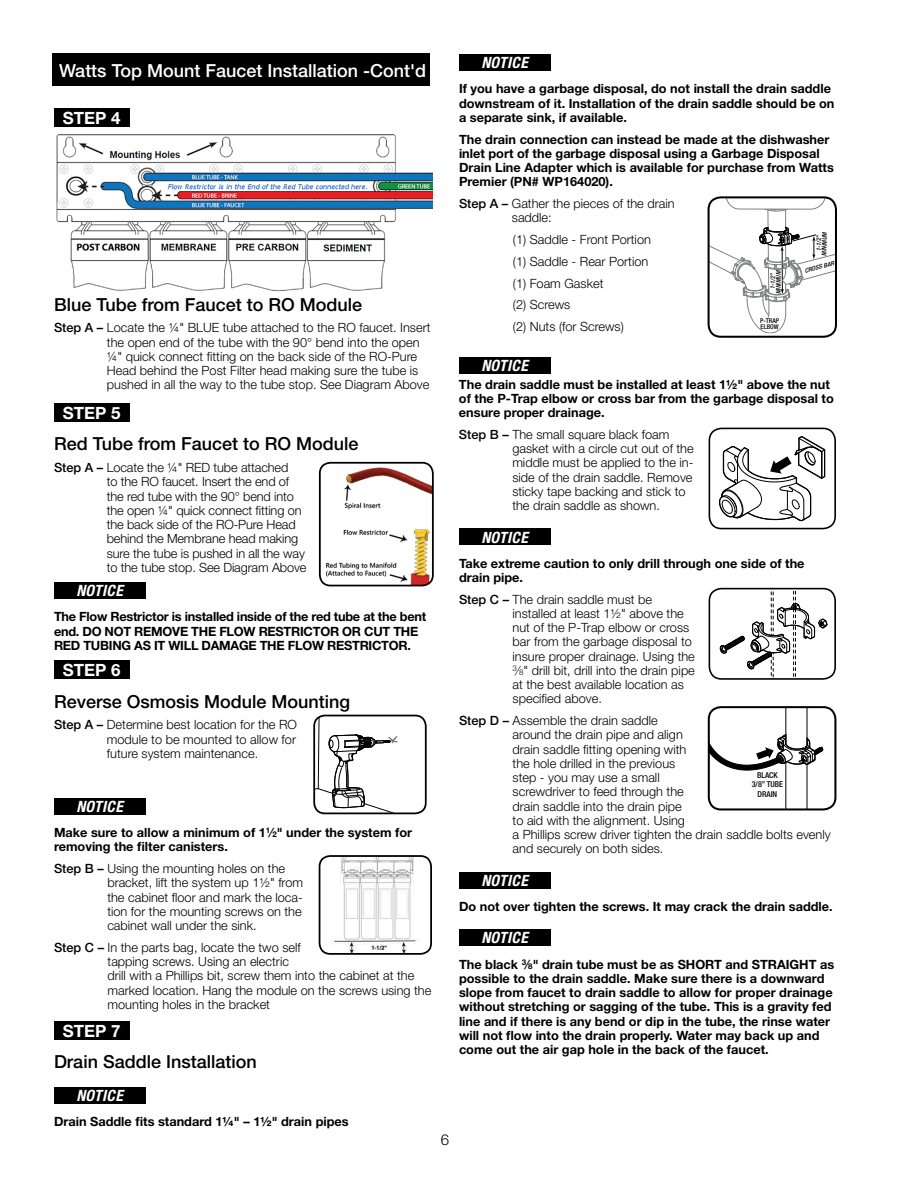
<style>
.page{position:relative;width:918px;height:1188px;background:#fff}
.page>*{position:absolute;margin:0;border:0;box-sizing:border-box;transform-origin:0 0}
.t1{font:500 18px "Helvetica Neue LT Std";color:#000}
.t2{font:500 18px "Helvetica Neue LT Std";color:#fff}
.t3{font:700 16.95px "Helvetica Neue LT Std";color:#fff}
.t4{font:italic 700 condensed 15.6px "Helvetica Neue LT Std";letter-spacing:.025em;color:#fff}
.t5{font:300 15px "Helvetica Neue LT Std";color:#000}
.t6{font:300 12.75px/14.2px "Helvetica Neue LT Std";color:#000}
.t7{font:700 12.75px/14.2px "Helvetica Neue LT Std";color:#000}
.t8{font:700 12.75px/14.2px "Helvetica Neue LT Std";letter-spacing:-.02em;color:#000}
.t9{font:500 condensed 8.1px/9.8px "Helvetica Neue LT Std";color:#000;text-align:center}
.t10{font:500 condensed 6.6px/6.3px "Helvetica Neue LT Std";letter-spacing:-.005em;color:#000}
.t11{font:italic 500 condensed 6.45px/5.8px "Helvetica Neue LT Std";color:#000;text-align:center}
.t12{font:italic 500 condensed 6px "Helvetica Neue LT Std";color:#000;scale:1.11 1}
.s1{font-weight:500}
.s2{font-size:7.95px}
</style>
<div class="page">
<div style="left:52px;top:54px;width:378px;height:32px;background:#000"></div>
<div style="left:54px;top:109px;width:76px;height:18px;background:#000"></div>
<img style="left:320px;top:463px;width:112px;height:123px">
<div style="left:319px;top:462px;width:115px;height:124px;border:2px solid #000;border-radius:11px"></div>
<svg style="left:315px;top:716px;width:110px;height:97px"></svg>
<div style="left:313px;top:715px;width:114px;height:99px;border:2px solid #000;border-radius:11px"></div>
<img style="left:331px;top:858px;width:85px;height:94px">
<div style="left:319px;top:855px;width:113px;height:100px;border:2px solid #000;border-radius:11px"></div>
<div style="left:54px;top:403px;width:76px;height:19px;background:#000"></div>
<div style="left:54px;top:582px;width:91px;height:17px;background:#000"></div>
<div style="left:459px;top:54px;width:91px;height:17px;background:#000"></div>
<div style="left:459px;top:357px;width:91px;height:17px;background:#000"></div>
<div style="left:459px;top:528px;width:91px;height:17px;background:#000"></div>
<div style="left:459px;top:872px;width:91px;height:17px;background:#000"></div>
<div style="left:459px;top:929px;width:91px;height:17px;background:#000"></div>
<div style="left:54px;top:660px;width:76px;height:19px;background:#000"></div>
<div style="left:54px;top:798px;width:91px;height:17px;background:#000"></div>
<svg style="left:719px;top:436px;width:107px;height:86px"></svg>
<div style="left:709px;top:428px;width:127px;height:101px;border:2px solid #000;border-radius:12px"></div>
<svg style="left:720px;top:591px;width:108px;height:86px"></svg>
<div style="left:709px;top:588px;width:127px;height:92px;border:2px solid #000;border-radius:12px"></div>
<svg style="left:709px;top:198px;width:125px;height:135px"></svg>
<div style="left:708px;top:196px;width:129px;height:142px;border:2px solid #000;border-radius:12px"></div>
<hr style="left:786px;top:762px;width:1px;height:47px;background:#000">
<hr style="left:786px;top:707px;width:1px;height:37px;background:#000">
<hr style="left:807px;top:764px;width:1px;height:45px;background:#000">
<hr style="left:807px;top:707px;width:1px;height:38px;background:#000">
<svg style="left:711px;top:733px;width:113px;height:37px"></svg>
<div style="left:708px;top:706px;width:128px;height:104px;border:2px solid #000;border-radius:12px"></div>
<img style="left:56px;top:134px;width:376px;height:157px">
<div style="left:54px;top:1021px;width:76px;height:19px;background:#000"></div>
<div style="left:54px;top:1087px;width:91px;height:17px;background:#000"></div>
<h1 class="t2" style="left:59px;top:60px;width:369px">Watts Top Mount Faucet Installation -Cont'd</h1>
<h2 class="t3" style="left:63px;top:107px;width:59px">STEP 4</h2>
<h1 class="t1" style="left:54px;top:294px;width:310px">Blue Tube from Faucet to RO Module</h1>
<p class="t6" style="left:107px;top:320px;width:325px;text-indent:-53px"><span class="s1">Step A –</span> Locate the 1/4 " BLUE tube attached to the RO faucet. Insert the open end of the tube with the 90° bend into the open<br>1/4 " quick connect fitting on the back side of the RO-Pure Head behind the Post Filter head making sure the tube is pushed in all the way to the tube stop. See Diagram Above</p>
<h2 class="t3" style="left:63px;top:402px;width:59px">STEP 5</h2>
<h1 class="t1" style="left:54px;top:433px;width:306px">Red Tube from Faucet to RO Module</h1>
<p class="t6" style="left:107px;top:460px;width:201px;text-indent:-53px"><span class="s1">Step A –</span> Locate the 1/4 " RED tube attached<br>to the RO faucet. Insert the end of the red tube with the 90° bend into the open 1/4 " quick connect fitting on the back side of the RO-Pure Head behind the Membrane head making sure the tube is pushed in all the way to the tube stop. See Diagram Above</p>
<p class="t4" style="left:76px;top:581px;width:48px">NOTICE</p>
<p class="t8" style="left:54px;top:609px;width:374px">The Flow Restrictor is installed inside of the red tube at the bent end. DO NOT REMOVE THE FLOW RESTRICTOR OR CUT THE<br>RED TUBING AS IT WILL DAMAGE THE FLOW RESTRICTOR.</p>
<h2 class="t3" style="left:63px;top:659px;width:59px">STEP 6</h2>
<h1 class="t1" style="left:54px;top:690px;width:298px">Reverse Osmosis Module Mounting</h1>
<p class="t6" style="left:107px;top:717px;width:192px;text-align:justify;text-indent:-53px"><span class="s1">Step A –</span> Determine best location for the RO module to be mounted to allow for future system maintenance.</p>
<p class="t4" style="left:76px;top:797px;width:48px">NOTICE</p>
<p class="t7" style="left:54px;top:825px;width:360px">Make sure to allow a minimum of 1<sup>1</sup>⁄<span class="s2">2</span>" under the system for removing the filter canisters.</p>
<p class="t6" style="left:107px;top:861px;width:197px;text-indent:-53px"><span class="s1">Step B –</span> Using the mounting holes on the bracket, lift the system up 11⁄2 " from the cabinet floor and mark the loca&shy;tion for the mounting screws on the cabinet wall under the sink.</p>
<p class="t6" style="left:108px;top:940px;width:325px;text-indent:-54px"><span class="s1">Step C –</span> In the parts bag, locate the two self<br>tapping screws. Using an electric<br>drill with a Phillips bit, screw them into the cabinet at the marked location. Hang the module on the screws using the mounting holes in the bracket</p>
<h2 class="t3" style="left:63px;top:1020px;width:59px">STEP 7</h2>
<h1 class="t1" style="left:54px;top:1051px;width:204px">Drain Saddle Installation</h1>
<p class="t4" style="left:76px;top:1086px;width:48px">NOTICE</p>
<p class="t7" style="left:54px;top:1114px;width:296px">Drain Saddle fits standard 1¼" – 1½" drain pipes</p>
<p class="t5" style="left:441px;top:1130px;width:10px">6</p>
<p class="t4" style="left:481px;top:53px;width:48px">NOTICE</p>
<p class="t7" style="left:459px;top:82px;width:377px">If you have a garbage disposal, do not install the drain saddle downstream of it. Installation of the drain saddle should be on a separate sink, if available.</p>
<p class="t7" style="left:459px;top:132px;width:376px">The drain connection can instead be made at the dishwasher inlet port of the garbage disposal using a Garbage Disposal Drain Line Adapter which is available for purchase from Watts Premier (PN# WP164020).</p>
<p class="t6" style="left:512px;top:196px;width:164px;text-indent:-53px"><span class="s1">Step A –</span> Gather the pieces of the drain saddle:</p>
<p class="t6" style="left:513px;top:228px;width:139px;line-height:21.8px">(1) Saddle - Front Portion (1) Saddle - Rear Portion (1) Foam Gasket<br>(2) Screws<br>(2) Nuts (for Screws)</p>
<p class="t4" style="left:481px;top:356px;width:48px">NOTICE</p>
<p class="t7" style="left:459px;top:377px;width:376px">The drain saddle must be installed at least 1½" above the nut of the P-Trap elbow or cross bar from the garbage disposal to ensure proper drainage.</p>
<p class="t6" style="left:512px;top:427px;width:183px;text-indent:-53px"><span class="s1">Step B –</span> The small square black foam gasket with a circle cut out of the middle must be applied to the in&shy;side of the drain saddle. Remove sticky tape backing and stick to the drain saddle as shown.</p>
<p class="t4" style="left:481px;top:528px;width:48px">NOTICE</p>
<p class="t7" style="left:459px;top:556px;width:347px">Take extreme caution to only drill through one side of the drain pipe.</p>
<p class="t6" style="left:513px;top:592px;width:184px;text-indent:-54px"><span class="s1">Step C –</span> The drain saddle must be installed at least 1½" above the nut of the P-Trap elbow or cross bar from the garbage disposal to insure proper drainage. Using the<br><sup>3</sup>⁄<span class="s2">8</span>" drill bit, drill into the drain pipe at the best available location as specified above.</p>
<p class="t6" style="left:513px;top:713px;width:320px;text-indent:-54px"><span class="s1">Step D –</span> Assemble the drain saddle<br>around the drain pipe and align<br>drain saddle fitting opening with<br>the hole drilled in the previous<br>step - you may use a small<br>screwdriver to feed through the<br>drain saddle into the drain pipe<br>to aid with the alignment. Using<br>a Phillips screw driver tighten the drain saddle bolts evenly and securely on both sides.</p>
<p class="t4" style="left:481px;top:871px;width:48px">NOTICE</p>
<p class="t7" style="left:459px;top:899px;width:375px">Do not over tighten the screws. It may crack the drain saddle.</p>
<p class="t4" style="left:481px;top:928px;width:48px">NOTICE</p>
<p class="t7" style="left:459px;top:957px;width:377px">The black <sup>3</sup>⁄<span class="s2">8</span>" drain tube must be as SHORT and STRAIGHT as possible to the drain saddle. Make sure there is a downward slope from faucet to drain saddle to allow for proper drainage without stretching or sagging of the tube. This is a gravity fed line and if there is any bend or dip in the tube, the rinse water will not flow into the drain properly. Water may back up and come out the air gap hole in the back of the faucet.</p>
<p class="t11" style="left:816px;top:256px;width:26px;line-height:5.4px;rotate:-90deg">1-1/2”<br>MINIMUM</p>
<p class="t12" style="left:804px;top:267px;width:29px;rotate:-15deg">CROSS BAR</p>
<p class="t11" style="left:770px;top:294px;width:26px;rotate:-90deg">1-1/2”<br>MINIMUM</p>
<p class="t10" style="left:760px;top:317px;width:20px">P-TRAP<br>ELBOW</p>
<p class="t9" style="left:752px;top:770px;width:33px">BLACK<br>3/8” TUBE<br>DRAIN</p>
</div>
